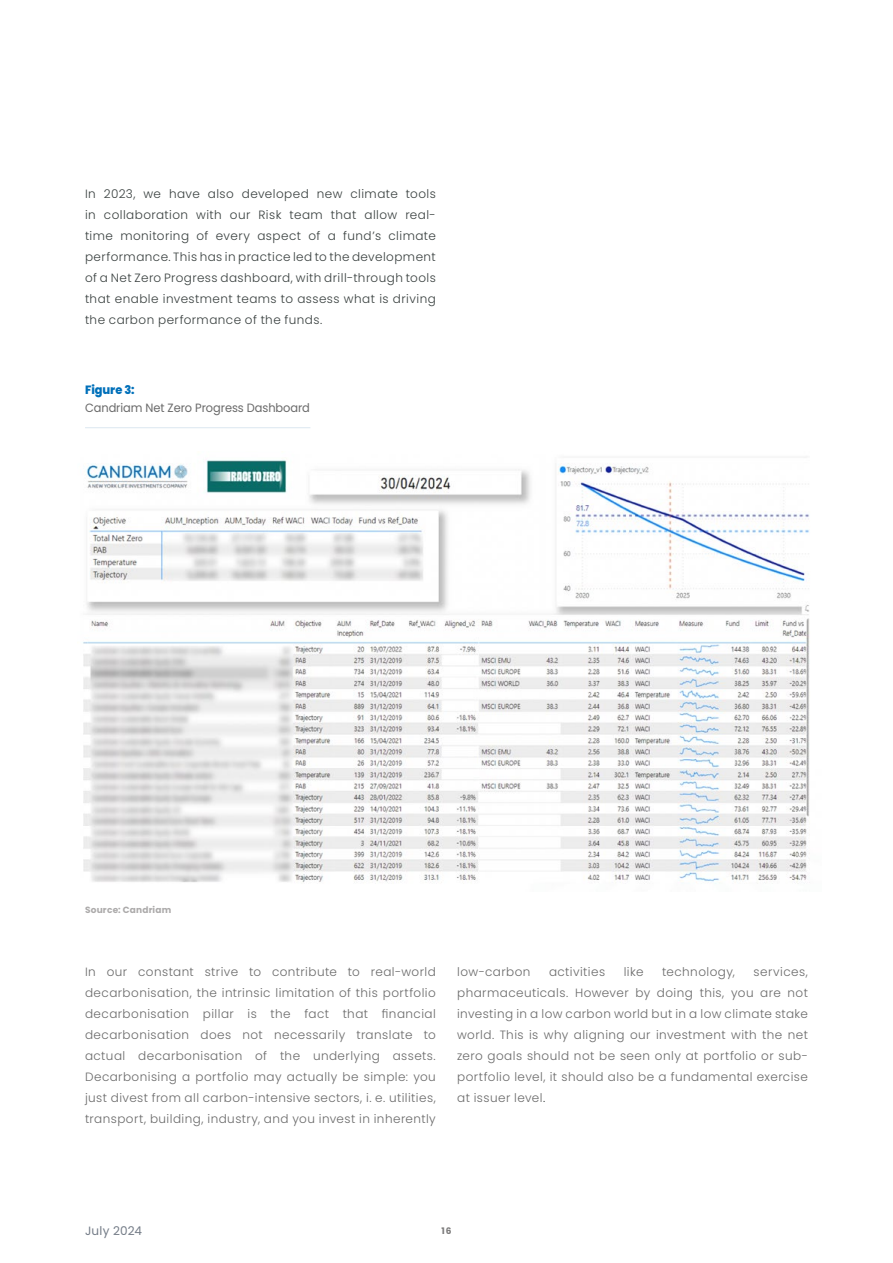
<style>
.page{position:relative;width:893px;height:1263px;background:#fff}
.page>*{position:absolute;margin:0;border:0;box-sizing:border-box;transform-origin:0 0}
.t1{font:300 12px/21px "Poppins";letter-spacing:.035em;color:#6a6a6a;text-align:justify}
.t2{font:300 12px/21px "Poppins";letter-spacing:.035em;color:#39403f;text-align:justify}
.t3{font:12px "Poppins";letter-spacing:-.005em;color:#6a6a6a;scale:.95 1}
.t4{font:12px "Poppins";letter-spacing:.015em;color:#747c87}
.t5{font:800 12px "Poppins";letter-spacing:-.005em;color:#0070ba;scale:.95 1}
.t6{font:700 9px "Poppins";letter-spacing:.02em;color:#acaaaa}
.t7{font:700 9px "Poppins";color:#7c7b7b}
.s1{color:#39403f}
</style>
<div class="page">
<img style="left:83px;top:457px;width:727px;height:427px">
<hr style="left:85px;top:427px;width:225px;height:1px;background:#dde9f1">
<p class="t2" style="left:85px;top:183px;width:352px">In 2023, we have also developed new climate tools in collaboration with our Risk team that allow real&shy;time monitoring of every aspect of a fund’s climate performance. This has in practice led to the development of a Net Zero Progress dashboard, with drill-through tools that enable investment teams to assess what is driving the carbon performance of the funds.</p>
<p class="t5" style="left:85px;top:383px;width:54px">Figure 3:</p>
<p class="t3" style="left:85px;top:401px;width:238px">Candriam Net Zero Progress Dashboard</p>
<p class="t6" style="left:85px;top:905px;width:88px">Source: Candriam</p>
<p class="t1" style="left:85px;top:961px;width:352px">In our constant strive to contribute to real-world decarbonisation, the intrinsic limitation of this portfolio decarbonisation pillar is the fact that financial decarbonisation does not necessarily translate to actual decarbonisation of the underlying assets.<br>Decarbonising a portfolio may actually be simple: you just divest from all carbon-intensive sectors, i. e. utilities, transport, building, industry, and you invest in inherently</p>
<p class="t1" style="left:457px;top:961px;width:75px">low-carbon</p>
<p class="t1" style="left:549px;top:961px;width:58px">activities</p>
<p class="t1" style="left:624px;top:961px;width:21px">like</p>
<p class="t1" style="left:662px;top:961px;width:74px">technology,</p>
<p class="t1" style="left:457px;top:961px;width:352px;text-indent:296px">services, pharmaceuticals. However by doing this, you are not investing in a low carbon world but in a low climate stake world. This is why aligning our investment with the net zero goals should not be seen only at portfolio or sub&shy;portfolio level, it should also be a fundamental exercise at issuer level<span class="s1">.</span></p>
<p class="t4" style="left:85px;top:1224px;width:59px">July 2024</p>
<p class="t7" style="left:441px;top:1225px;width:12px">16</p>
</div>
